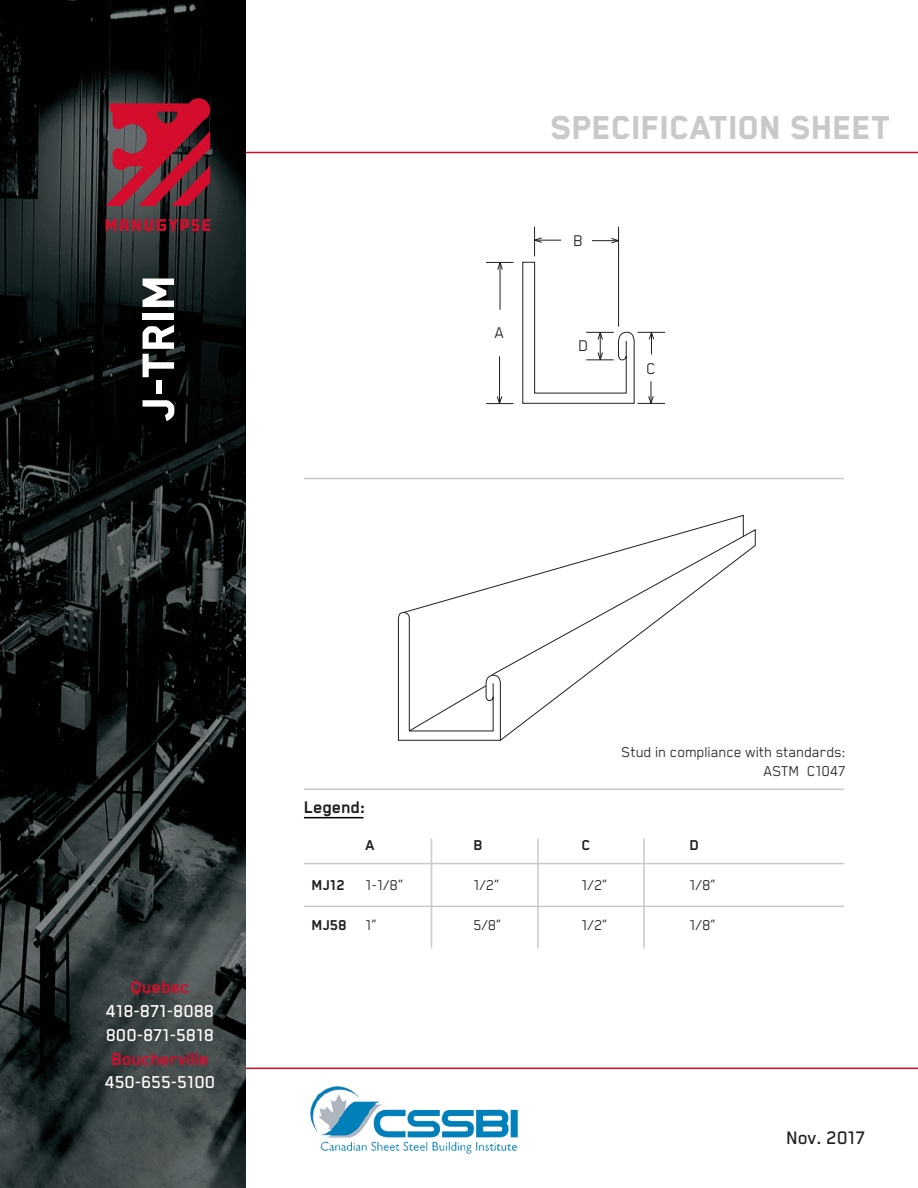
<style>
.page{position:relative;width:918px;height:1188px;background:#fff}
.page>*{position:absolute;margin:0;border:0;box-sizing:border-box;transform-origin:0 0}
.t1{font:800 52.5px "Blender";color:#fff}
.t2{font:800 38.25px "Blender";color:#cac8c8}
.t3{font:500 21px "Blender";color:#231f20}
.t4{font:500 19.95px/23.9px "Blender";color:#fff}
.t5{font:700 19.95px "Blender";color:#d30d2b}
.t6{font:700 19.5px "Blender";color:#231f20}
.t7{font:18px "Blender";color:#231f20}
.t8{font:16.5px/19.8px "Blender";color:#231f20;text-align:right}
.t9{font:700 16.5px "Blender";color:#231f20}
.s1{font-weight:400}
</style>
<div class="page">
<hr style="left:0;top:1068px;width:918px;height:1px;background:#d30d2b">
<img style="left:0;top:0;width:245px;height:1188px">
<hr style="left:245px;top:152px;width:673px;height:1px;background:#d30d2b">
<hr style="left:304px;top:478px;width:540px;height:1px;background:#cac8c8">
<hr style="left:304px;top:789px;width:540px;height:1px;background:#cac8c8">
<hr style="left:304px;top:863px;width:540px;height:1px;background:#cac8c8">
<hr style="left:304px;top:906px;width:540px;height:1px;background:#cac8c8">
<svg style="left:106px;top:98px;width:104px;height:108px;background:#8f2637"></svg>
<svg style="left:106px;top:219px;width:104px;height:12px"></svg>
<hr style="left:500px;top:262px;width:1px;height:48px;background:#231f20">
<svg style="left:486px;top:261px;width:28px;height:10px"></svg>
<hr style="left:499px;top:356px;width:1px;height:48px;background:#231f20">
<svg style="left:486px;top:396px;width:28px;height:9px"></svg>
<svg style="left:534px;top:227px;width:27px;height:29px"></svg>
<hr style="left:618px;top:227px;width:1px;height:100px;background:#231f20">
<svg style="left:592px;top:237px;width:28px;height:7px"></svg>
<svg style="left:522px;top:262px;width:143px;height:142px"></svg>
<svg style="left:398px;top:514px;width:346px;height:227px"></svg>
<hr style="left:431px;top:838px;width:1px;height:110px;background:#cac8c8">
<hr style="left:537px;top:838px;width:2px;height:110px;background:#cac8c8">
<hr style="left:643px;top:838px;width:2px;height:110px;background:#cac8c8">
<img style="left:310px;top:1086px;width:207px;height:67px">
<hr style="left:304px;top:817px;width:60px;height:1px;background:#000101">
<h1 class="t1" style="left:132px;top:422px;width:148px;rotate:-90deg">J-TRIM</h1>
<p class="t7" style="left:494px;top:323px;width:11px">A</p>
<h2 class="t2" style="left:550px;top:108px;width:342px">SPECIFICATION SHEET</h2>
<p class="t7" style="left:573px;top:231px;width:11px">B</p>
<p class="t7" style="left:578px;top:337px;width:12px">D</p>
<p class="t7" style="left:646px;top:359px;width:11px">C</p>
<p class="t5" style="left:130px;top:977px;width:60px">Quebec</p>
<p class="t4" style="left:106px;top:999px;width:110px">418-871-8088<br>800-871-5818</p>
<p class="t5" style="left:111px;top:1048px;width:99px">Boucherville</p>
<p class="t4" style="left:105px;top:1070px;width:112px">450-655-5100</p>
<p class="t6" style="left:304px;top:797px;width:63px">Legend:</p>
<p class="t8" style="left:621px;top:741px;width:226px">Stud in compliance with standards:<br>ASTM C1047</p>
<p class="t9" style="left:366px;top:837px;width:10px">A</p>
<p class="t9" style="left:474px;top:837px;width:10px">B</p>
<p class="t9" style="left:582px;top:837px;width:10px">C</p>
<p class="t9" style="left:690px;top:837px;width:11px">D</p>
<p class="t9" style="left:312px;top:876px;width:35px">MJ12</p>
<p class="t8" style="left:366px;top:875px;width:39px">1-1/8”</p>
<p class="t8" style="left:474px;top:875px;width:27px">1/2”</p>
<p class="t8" style="left:582px;top:875px;width:27px">1/2”</p>
<p class="t8" style="left:690px;top:875px;width:27px">1/8”</p>
<p class="t9" style="left:312px;top:916px;width:66px">MJ58 <span class="s1">1”</span></p>
<p class="t8" style="left:474px;top:914px;width:29px">5/8”</p>
<p class="t8" style="left:582px;top:914px;width:27px">1/2”</p>
<p class="t8" style="left:690px;top:914px;width:27px">1/8”</p>
<p class="t3" style="left:786px;top:1127px;width:81px">Nov. 2017</p>
</div>
